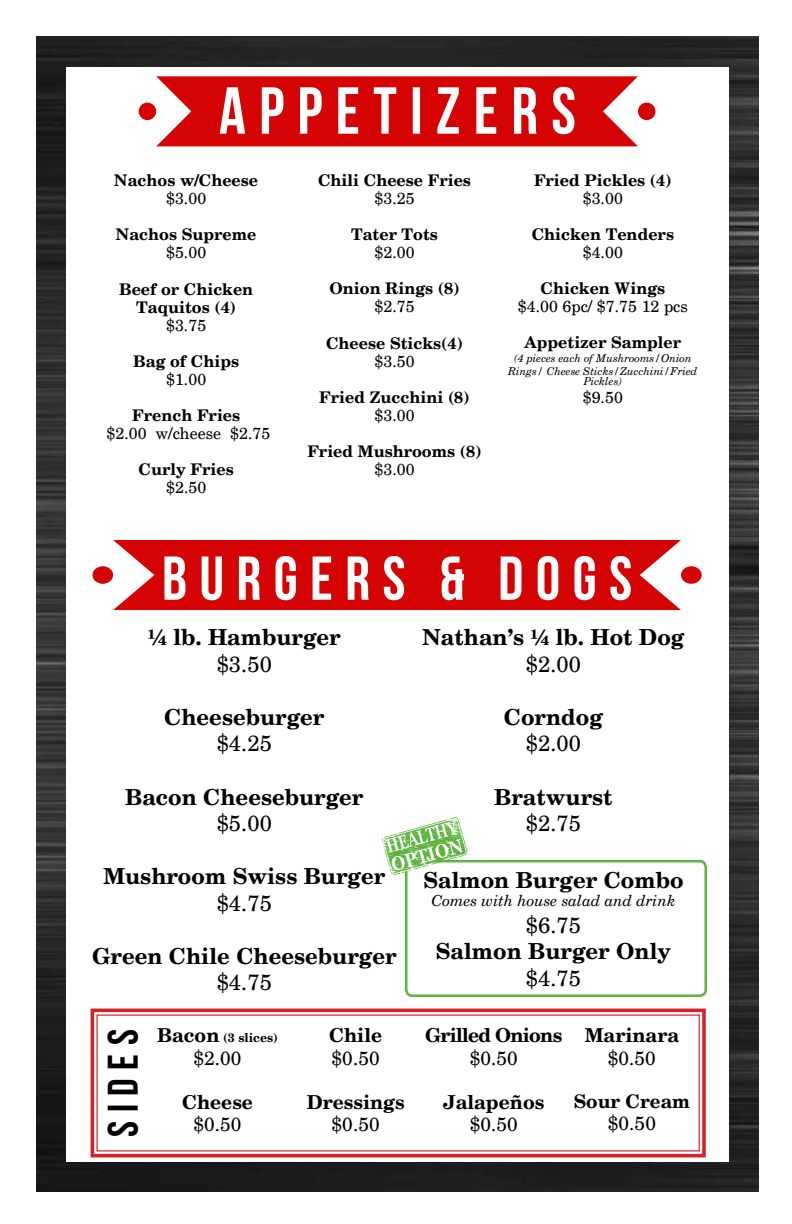
<style>
.page{position:relative;width:792px;height:1224px;background:#fff}
.page>*{position:absolute;margin:0;border:0;box-sizing:border-box;transform-origin:0 0}
.t1{font:61.8px "Bebas Neue";letter-spacing:.2em;color:#fff}
.t2{font:42.8px "Bebas Neue";letter-spacing:.2em;color:#000}
.t3{font:700 22.2px "New Century Schlbk";color:#000}
.t4{font:22.2px "New Century Schlbk";color:#000}
.t5{font:19.2px "New Century Schlbk";color:#000}
.t6{font:700 19.2px "New Century Schlbk";color:#000}
.t7{font:700 19.2px "New Century Schlbk";letter-spacing:-.04em;color:#000}
.t8{font:700 18.8px "New Century Schlbk";color:#000}
.t9{font:700 16px/18px "New Century Schlbk";color:#000;text-align:center}
.t10{font:16px "New Century Schlbk";color:#000}
.t11{font:italic 15.2px "New Century Schlbk";color:#000}
.t12{font:700 12.2px "New Century Schlbk";color:#000}
.t13{font:italic 10.8px/13px "New Century Schlbk";color:#000;text-align:center}
.s1{font-size:19.2px}
</style>
<div class="page">
<img style="left:36px;top:36px;width:722px;height:1155px">
<div style="left:66px;top:68px;width:662px;height:1094px;background:#fff"></div>
<div style="left:139px;top:103px;width:17px;height:17px;background:#d60305;border-radius:50%"></div>
<div style="left:638px;top:103px;width:17px;height:17px;background:#d60305;border-radius:50%"></div>
<svg style="left:156px;top:76px;width:482px;height:70px"></svg>
<svg style="left:90px;top:1008px;width:616px;height:150px"></svg>
<svg style="left:405px;top:859px;width:302px;height:138px"></svg>
<svg style="left:382px;top:817px;width:86px;height:58px"></svg>
<svg style="left:113px;top:540px;width:568px;height:70px;fill:#d60305"></svg>
<div style="left:92px;top:566px;width:21px;height:18px;background:#d60305;border-radius:50%"></div>
<div style="left:681px;top:566px;width:21px;height:18px;background:#d60305;border-radius:50%"></div>
<p class="t9" style="left:114px;top:171px;width:145px">Nachos w/Cheese</p>
<p class="t10" style="left:166px;top:189px;width:42px">$3.00</p>
<p class="t9" style="left:116px;top:225px;width:142px">Nachos Supreme</p>
<p class="t10" style="left:166px;top:243px;width:42px">$5.00</p>
<p class="t9" style="left:119px;top:280px;width:136px">Beef or Chicken<br>Taquitos (4)</p>
<p class="t10" style="left:166px;top:315px;width:42px">$3.75</p>
<p class="t9" style="left:133px;top:352px;width:107px">Bag of Chips</p>
<p class="t10" style="left:166px;top:369px;width:42px">$1.00</p>
<p class="t9" style="left:132px;top:406px;width:110px">French Fries</p>
<p class="t10" style="left:107px;top:423px;width:166px">$2.00 w/cheese $2.75</p>
<p class="t9" style="left:139px;top:460px;width:97px">Curly Fries</p>
<p class="t10" style="left:166px;top:477px;width:42px">$2.50</p>
<p class="t9" style="left:318px;top:171px;width:154px">Chili Cheese Fries</p>
<p class="t10" style="left:374px;top:189px;width:42px">$3.25</p>
<p class="t9" style="left:351px;top:225px;width:88px">Tater Tots</p>
<p class="t10" style="left:374px;top:243px;width:42px">$2.00</p>
<p class="t9" style="left:329px;top:279px;width:132px">Onion Rings (8)</p>
<p class="t10" style="left:374px;top:297px;width:42px">$2.75</p>
<p class="t9" style="left:326px;top:334px;width:138px">Cheese Sticks(4)</p>
<p class="t10" style="left:374px;top:351px;width:42px">$3.50</p>
<p class="t9" style="left:319px;top:388px;width:152px">Fried Zucchini (8)</p>
<p class="t10" style="left:374px;top:405px;width:42px">$3.00</p>
<p class="t9" style="left:307px;top:442px;width:176px">Fried Mushrooms (8)</p>
<p class="t10" style="left:374px;top:459px;width:42px">$3.00</p>
<p class="t9" style="left:534px;top:171px;width:139px">Fried Pickles (4)</p>
<p class="t10" style="left:583px;top:189px;width:42px">$3.00</p>
<p class="t9" style="left:532px;top:225px;width:144px">Chicken Tenders</p>
<p class="t10" style="left:583px;top:243px;width:42px">$4.00</p>
<p class="t9" style="left:541px;top:279px;width:126px">Chicken Wings</p>
<p class="t10" style="left:518px;top:297px;width:171px">$4.00 6pc/ $7.75 12 pcs</p>
<p class="t9" style="left:525px;top:333px;width:158px">Appetizer Sampler</p>
<p class="t13" style="left:508px;top:351px;width:191px">(4 pieces each of Mushrooms/Onion<br>Rings/ Cheese Sticks/Zucchini/Fried</p>
<p class="t13" style="left:584px;top:375px;width:40px">Pickles)</p>
<p class="t10" style="left:583px;top:388px;width:42px">$9.50</p>
<h1 class="t1" style="left:162px;top:545px;width:472px">BURGERS &amp; DOGS</h1>
<h3 class="t3" style="left:148px;top:623px;width:194px">¼ lb. Hamburger</h3>
<h3 class="t4" style="left:217px;top:650px;width:57px">$3.50</h3>
<h3 class="t3" style="left:164px;top:703px;width:162px">Cheeseburger</h3>
<h3 class="t4" style="left:217px;top:730px;width:57px">$4.25</h3>
<h3 class="t3" style="left:125px;top:782px;width:240px">Bacon Cheeseburger</h3>
<h3 class="t4" style="left:217px;top:810px;width:57px">$5.00</h3>
<h3 class="t3" style="left:103px;top:862px;width:283px">Mushroom Swiss Burger</h3>
<h3 class="t4" style="left:217px;top:889px;width:57px">$4.75</h3>
<h3 class="t3" style="left:92px;top:942px;width:306px">Green Chile Cheeseburger</h3>
<h3 class="t4" style="left:217px;top:969px;width:57px">$4.75</h3>
<h2 class="t2" style="left:99px;top:1137px;width:109px;rotate:-90deg">SIDES</h2>
<p class="t12" style="left:157px;top:1030px;width:122px"><span class="s1">Bacon</span> (3 slices)</p>
<p class="t6" style="left:329px;top:1023px;width:55px">Chile</p>
<p class="t5" style="left:332px;top:1046px;width:50px">$0.50</p>
<p class="t6" style="left:307px;top:1090px;width:100px">Dressings</p>
<p class="t5" style="left:332px;top:1113px;width:50px">$0.50</p>
<p class="t5" style="left:194px;top:1046px;width:50px">$2.00</p>
<p class="t6" style="left:182px;top:1090px;width:72px">Cheese</p>
<p class="t5" style="left:194px;top:1113px;width:50px">$0.50</p>
<h3 class="t3" style="left:422px;top:623px;width:263px">Nathan’s ¼ lb. Hot Dog</h3>
<h3 class="t4" style="left:526px;top:650px;width:57px">$2.00</h3>
<h3 class="t3" style="left:504px;top:703px;width:101px">Corndog</h3>
<h3 class="t4" style="left:526px;top:730px;width:57px">$2.00</h3>
<h3 class="t3" style="left:494px;top:782px;width:120px">Bratwurst</h3>
<h3 class="t4" style="left:526px;top:810px;width:57px">$2.75</h3>
<h3 class="t3" style="left:423px;top:866px;width:262px">Salmon Burger Combo</h3>
<p class="t11" style="left:431px;top:891px;width:246px">Comes with house salad and drink</p>
<h3 class="t4" style="left:526px;top:911px;width:57px">$6.75</h3>
<h3 class="t3" style="left:436px;top:937px;width:237px">Salmon Burger Only</h3>
<h3 class="t4" style="left:526px;top:964px;width:57px">$4.75</h3>
<p class="t7" style="left:425px;top:1023px;width:139px">Grilled Onions</p>
<p class="t5" style="left:470px;top:1046px;width:50px">$0.50</p>
<p class="t6" style="left:443px;top:1090px;width:103px">Jalapeños</p>
<p class="t5" style="left:470px;top:1113px;width:50px">$0.50</p>
<p class="t6" style="left:585px;top:1023px;width:96px">Marinara</p>
<p class="t5" style="left:608px;top:1046px;width:50px">$0.50</p>
<p class="t8" style="left:574px;top:1089px;width:118px">Sour Cream</p>
<p class="t5" style="left:608px;top:1112px;width:50px">$0.50</p>
</div>
